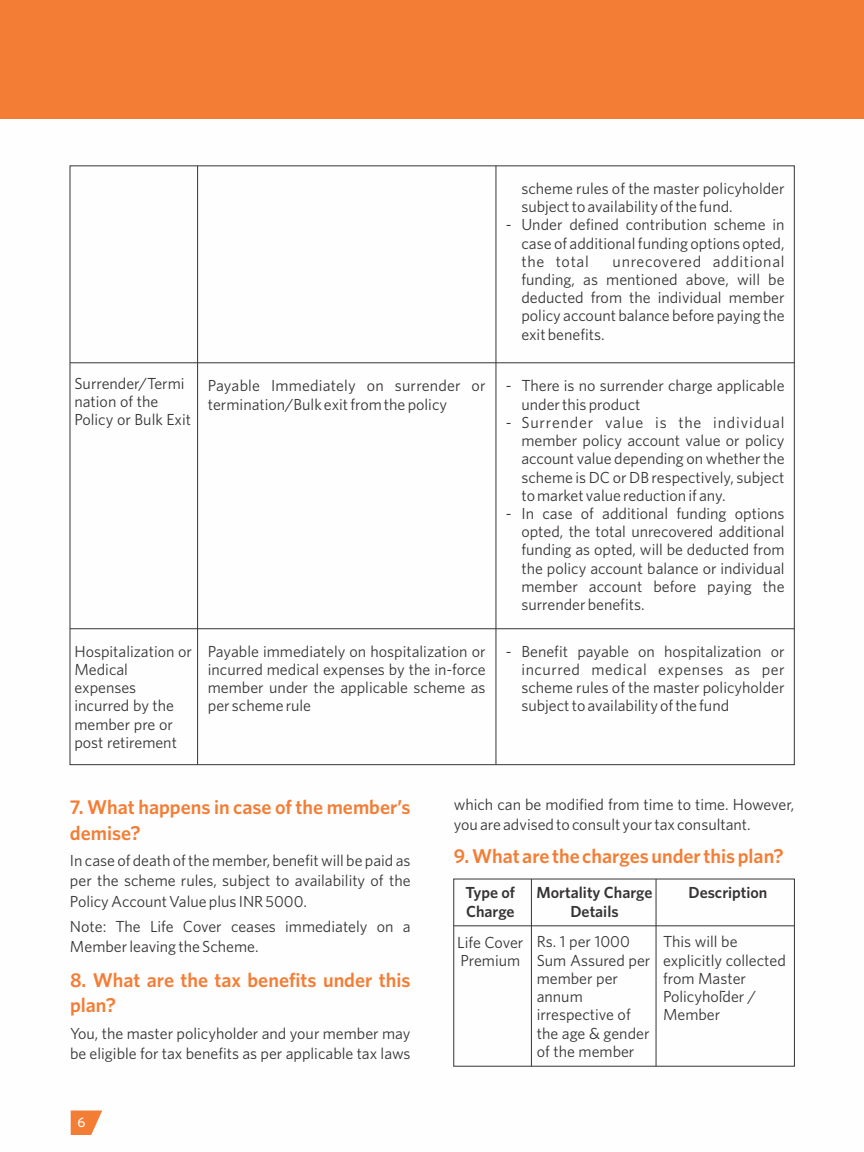
<style>
.page{position:relative;width:864px;height:1152px;background:#fff}
.page>*{position:absolute;margin:0;border:0;box-sizing:border-box;transform-origin:0 0}
.t1{font:600 20px/25.4px "Whitney";color:#f47d35}
.t2{font:16px/18.2px "Whitney";color:#373435}
.t3{font:600 16px/18.4px "Whitney";color:#373435}
.t4{font:500 14px "Whitney";color:#fefefe}
</style>
<div class="page">
<div style="left:0;top:0;width:864px;height:119px;background:#f47d35"></div>
<svg style="left:71px;top:1111px;width:31px;height:24px"></svg>
<hr style="left:495px;top:166px;width:1px;height:599px;background:#373435">
<hr style="left:197px;top:166px;width:1px;height:599px;background:#373435">
<hr style="left:70px;top:362px;width:724px;height:1px;background:#373435">
<hr style="left:70px;top:628px;width:724px;height:1px;background:#373435">
<div style="left:453px;top:879px;width:342px;height:188px;border:1px solid #373435"></div>
<hr style="left:531px;top:879px;width:1px;height:187px;background:#373435">
<hr style="left:656px;top:879px;width:1px;height:187px;background:#373435">
<hr style="left:454px;top:925px;width:340px;height:1px;background:#373435">
<p class="t2" style="left:521px;top:180px;width:265px">scheme rules of the master policyholder subject to availability of the fund.</p>
<p class="t2" style="left:521px;top:217px;width:265px;text-align:justify;text-indent:-16px">- Under defined contribution scheme in case of additional funding options opted, the total</p>
<p class="t2" style="left:521px;top:253px;width:265px;text-align:justify;text-indent:91px">unrecovered additional funding, as mentioned above, will be deducted from the individual member policy account balance before paying the exit benefits.</p>
<p class="t2" style="left:74px;top:376px;width:118px">Surrender/Termi nation of the<br>Policy or Bulk Exit</p>
<p class="t2" style="left:208px;top:378px;width:279px">Payable Immediately on surrender or termination/Bulk exit from the policy</p>
<p class="t2" style="left:521px;top:378px;width:265px;text-indent:-16px">- There is no surrender charge applicable under this product</p>
<p class="t2" style="left:521px;top:415px;width:265px;text-align:justify;text-indent:-16px">- Surrender value is the individual member policy account value or policy account value depending on whether the scheme is DC or DB respectively, subject to market value reduction if any.</p>
<p class="t2" style="left:521px;top:506px;width:265px;text-align:justify;text-indent:-16px">- In case of additional funding options opted, the total unrecovered additional funding as opted, will be deducted from the policy account balance or individual member account before paying the surrender benefits.</p>
<p class="t2" style="left:74px;top:643px;width:119px">Hospitalization or<br>Medical expenses incurred by the member pre or post retirement</p>
<p class="t2" style="left:208px;top:643px;width:279px;text-align:justify">Payable immediately on hospitalization or incurred medical expenses by the in-force member under the applicable scheme as per scheme rule</p>
<p class="t2" style="left:521px;top:643px;width:265px;text-align:justify;text-indent:-16px">- Benefit payable on hospitalization or incurred medical expenses as per scheme rules of the master policyholder subject to availability of the fund</p>
<p class="t1" style="left:70px;top:796px;width:342px">7. What happens in case of the member’s demise?</p>
<p class="t2" style="left:70px;top:852px;width:342px;line-height:20px;text-align:justify">In case of death of the member, benefit will be paid as per the scheme rules, subject to availability of the Policy Account Value plus INR 5000.</p>
<p class="t2" style="left:70px;top:918px;width:342px;line-height:20px">Note: The Life Cover ceases immediately on a<br>Member leaving the Scheme.</p>
<p class="t1" style="left:70px;top:969px;width:342px">8. What are the tax benefits under this plan?</p>
<p class="t2" style="left:70px;top:1025px;width:342px;line-height:20px">You, the master policyholder and your member may be eligible for tax benefits as per applicable tax laws</p>
<p class="t4" style="left:78px;top:1117px;width:9px">6</p>
<p class="t2" style="left:454px;top:796px;width:342px;line-height:20px">which can be modified from time to time. However, you are advised to consult your tax consultant.</p>
<p class="t1" style="left:454px;top:845px;width:332px">9. What are the charges under this plan?</p>
<p class="t3" style="left:466px;top:885px;width:51px">Type of<br>Charge</p>
<p class="t2" style="left:457px;top:934px;width:68px">Life Cover<br>Premium</p>
<p class="t2" style="left:537px;top:934px;width:115px">Rs. 1 per 1000<br>Sum Assured per member per annum irrespective of the age &amp; gender of the member</p>
<p class="t2" style="left:663px;top:934px;width:124px">This will be explicitly collected from Master<br>Policyholder /<br>Member</p>
<p class="t3" style="left:537px;top:885px;width:117px;text-align:center">Mortality Charge<br>Details</p>
<p class="t3" style="left:688px;top:885px;width:81px">Description</p>
<p class="t2" style="left:721px;top:982px;width:7px">-</p>
</div>
